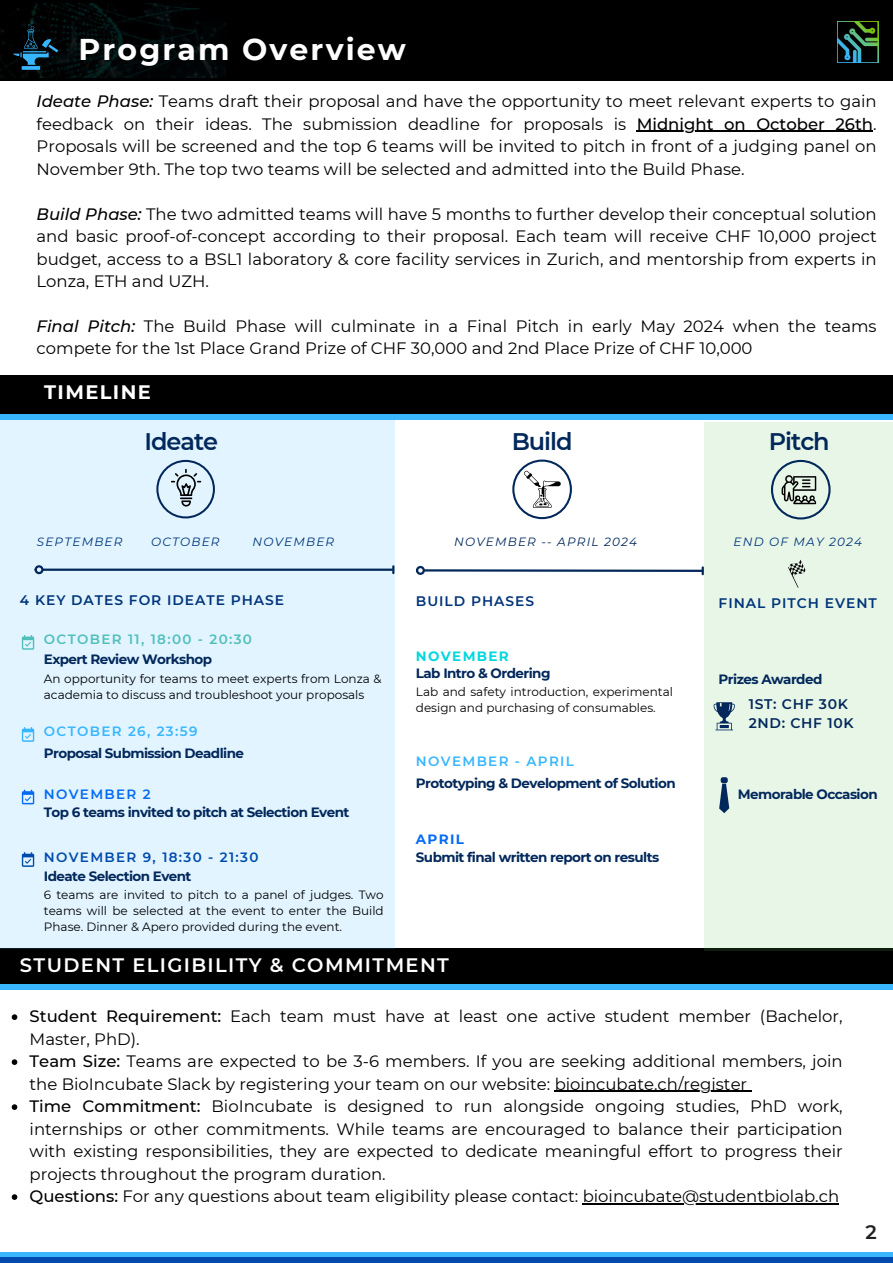
<style>
.page{position:relative;width:893px;height:1264px;background:#fff}
.page>*{position:absolute;margin:0;border:0;box-sizing:border-box;transform-origin:0 0}
.t1{font:700 30px "Montserrat";letter-spacing:.07em;color:#fefefe}
.t2{font:600 24px "Montserrat";letter-spacing:-.04em;color:#02285b}
.t3{font:600 19.5px "Montserrat";letter-spacing:.07em;color:#fff}
.t4{font:700 19.5px "Montserrat";letter-spacing:.07em;color:#fff}
.t5{font:600 19.5px "Montserrat";color:#231f20}
.t6{font:16.5px/22.5px "Montserrat";color:#000}
.t7{font:600 13.95px "Montserrat";letter-spacing:.05em;color:#02285b}
.t8{font:600 13.8px "Montserrat";letter-spacing:.07em;color:#003479}
.t9{font:700 13.5px "Montserrat";letter-spacing:-.04em;color:#02285b}
.t10{font:600 13.5px "Montserrat";letter-spacing:.1em;color:#38b6ff}
.t11{font:600 13.5px "Montserrat";letter-spacing:.1em;color:#50bfbb}
.t12{font:600 13.5px "Montserrat";letter-spacing:.1em;color:#004aad}
.t13{font:600 13.5px "Montserrat";letter-spacing:.1em;color:#056bf4}
.t14{font:700 13.5px "Montserrat";letter-spacing:.1em;color:#04d8dd}
.t15{font:700 13.5px "Montserrat";letter-spacing:.1em;color:#056bf4}
.t16{font:12px/16px "Montserrat";color:#000}
.t17{font:italic 12px "Montserrat";letter-spacing:.1em;color:#003479}
.t18{font:italic 12px "Montserrat";letter-spacing:.1em;color:#02285b}
.s1{font-weight:500;font-style:italic}
.s2{font-weight:500}
</style>
<div class="page">
<div style="left:0;top:0;width:892px;height:81px;background:#000"></div>
<img style="left:0;top:3px;width:226px;height:74px">
<div style="left:0;top:948px;width:892px;height:41px;background:#000"></div>
<div style="left:0;top:984px;width:892px;height:6px;background:#38b6ff"></div>
<svg style="left:13px;top:22px;width:48px;height:48px"></svg>
<img style="left:837px;top:22px;width:41px;height:40px">
<div style="left:0;top:1252px;width:892px;height:5px;background:#38b6ff"></div>
<div style="left:0;top:1257px;width:892px;height:5px;background:#004aad"></div>
<div style="left:0;top:375px;width:892px;height:42px;background:#000"></div>
<div style="left:0;top:414px;width:892px;height:5px;background:#38b6ff"></div>
<svg style="left:512px;top:459px;width:60px;height:60px"></svg>
<div style="left:703px;top:422px;width:189px;height:529px;background:#e8f6e8"></div>
<svg style="left:771px;top:460px;width:59px;height:59px"></svg>
<div style="left:0;top:419px;width:394px;height:529px;background:#e1f4ff"></div>
<svg style="left:156px;top:460px;width:59px;height:58px"></svg>
<svg style="left:22px;top:635px;width:12px;height:14px"></svg>
<svg style="left:22px;top:727px;width:12px;height:14px"></svg>
<svg style="left:22px;top:789px;width:12px;height:15px"></svg>
<svg style="left:22px;top:852px;width:12px;height:14px"></svg>
<svg style="left:12px;top:1014px;width:5px;height:5px"></svg>
<svg style="left:12px;top:1059px;width:5px;height:5px"></svg>
<hr style="left:554px;top:1090px;width:193px;height:1px;background:#000">
<svg style="left:12px;top:1104px;width:5px;height:5px"></svg>
<svg style="left:12px;top:1194px;width:5px;height:5px"></svg>
<hr style="left:582px;top:1203px;width:257px;height:1px;background:#000">
<hr style="left:636px;top:131px;width:237px;height:1px;background:#000">
<hr style="left:43px;top:568px;width:350px;height:3px;background:#02285b">
<div style="left:35px;top:565px;width:9px;height:9px;border:2px solid #02285b;border-radius:50%"></div>
<svg style="left:392px;top:566px;width:2px;height:7px"></svg>
<svg style="left:788px;top:559px;width:18px;height:29px"></svg>
<hr style="left:424px;top:569px;width:278px;height:3px;background:#02285b">
<div style="left:416px;top:566px;width:9px;height:9px;border:2px solid #02285b;border-radius:50%"></div>
<svg style="left:701px;top:567px;width:2px;height:7px"></svg>
<svg style="left:713px;top:702px;width:21px;height:28px"></svg>
<div style="left:720px;top:777px;width:7px;height:6px;background:#02285b;border-radius:2px"></div>
<svg style="left:719px;top:783px;width:10px;height:30px"></svg>
<p class="t1" style="left:79px;top:31px;width:329px">Program Overview</p>
<p class="t6" style="left:37px;top:90px;width:841px;text-align:justify"><span class="s1">Ideate Phase:</span> Teams draft their proposal and have the opportunity to meet relevant experts to gain feedback on their ideas. The submission deadline for proposals is <span class="s2">Midnight on October 26th</span>.<br>Proposals will be screened and the top 6 teams will be invited to pitch in front of a judging panel on November 9th. The top two teams will be selected and admitted into the Build Phase.</p>
<p class="t6" style="left:37px;top:202px;width:841px;text-align:justify"><span class="s1">Build Phase:</span> The two admitted teams will have 5 months to further develop their conceptual solution and basic proof-of-concept according to their proposal. Each team will receive CHF 10,000 project budget, access to a BSL1 laboratory &amp; core facility services in Zurich, and mentorship from experts in Lonza, ETH and UZH.</p>
<p class="t6" style="left:37px;top:315px;width:841px"><span class="s1">Final Pitch:</span> The Build Phase will culminate in a Final Pitch in early May 2024 when the teams compete for the 1st Place Grand Prize of CHF 30,000 and 2nd Place Prize of CHF 10,000</p>
<p class="t4" style="left:44px;top:380px;width:108px">TIMELINE</p>
<p class="t2" style="left:144px;top:426px;width:75px">Ideate</p>
<p class="t2" style="left:511px;top:426px;width:62px">Build</p>
<p class="t2" style="left:768px;top:426px;width:62px">Pitch</p>
<p class="t17" style="left:37px;top:534px;width:87px">SEPTEMBER</p>
<p class="t17" style="left:151px;top:534px;width:70px">OCTOBER</p>
<p class="t17" style="left:252px;top:534px;width:83px">NOVEMBER</p>
<p class="t18" style="left:454px;top:534px;width:184px">NOVEMBER -- APRIL 2024</p>
<p class="t8" style="left:20px;top:591px;width:265px">4 KEY DATES FOR IDEATE PHASE</p>
<p class="t11" style="left:44px;top:630px;width:210px">OCTOBER 11, 18:00 - 20:30</p>
<p class="t9" style="left:44px;top:651px;width:170px">Expert Review Workshop</p>
<p class="t16" style="left:44px;top:670px;width:339px">An opportunity for teams to meet experts from Lonza &amp; academia to discuss and troubleshoot your proposals</p>
<p class="t10" style="left:44px;top:723px;width:155px">OCTOBER 26, 23:59</p>
<p class="t9" style="left:44px;top:744px;width:202px">Proposal Submission Deadline</p>
<p class="t13" style="left:44px;top:786px;width:108px">NOVEMBER 2</p>
<p class="t9" style="left:44px;top:803px;width:307px">Top 6 teams invited to pitch at Selection Event</p>
<p class="t12" style="left:44px;top:848px;width:216px">NOVEMBER 9, 18:30 - 21:30</p>
<p class="t16" style="left:44px;top:886px;width:341px;text-align:justify">6 teams are invited to pitch to a panel of judges. Two teams will be selected at the event to enter the Build Phase. Dinner &amp; Apero provided during the event.</p>
<p class="t9" style="left:44px;top:868px;width:149px">Ideate Selection Event</p>
<p class="t8" style="left:416px;top:593px;width:120px">BUILD PHASES</p>
<p class="t14" style="left:416px;top:648px;width:94px">NOVEMBER</p>
<p class="t9" style="left:416px;top:665px;width:136px">Lab Intro &amp; Ordering</p>
<p class="t16" style="left:416px;top:683px;width:259px">Lab and safety introduction, experimental design and purchasing of consumables.</p>
<p class="t10" style="left:416px;top:753px;width:160px">NOVEMBER - APRIL</p>
<p class="t9" style="left:416px;top:775px;width:261px">Prototyping &amp; Development of Solution</p>
<p class="t15" style="left:416px;top:831px;width:50px">APRIL</p>
<p class="t9" style="left:416px;top:849px;width:245px">Submit final written report on results</p>
<p class="t3" style="left:20px;top:952px;width:430px">STUDENT ELIGIBILITY &amp; COMMITMENT</p>
<p class="t17" style="left:733px;top:534px;width:130px">END OF MAY 2024</p>
<p class="t8" style="left:718px;top:594px;width:160px">FINAL PITCH EVENT</p>
<p class="t9" style="left:718px;top:671px;width:105px">Prizes Awarded</p>
<p class="t7" style="left:748px;top:695px;width:101px">1ST: CHF 30K</p>
<p class="t7" style="left:748px;top:714px;width:106px">2ND: CHF 10K</p>
<p class="t9" style="left:737px;top:786px;width:141px">Memorable Occasion</p>
<p class="t6" style="left:30px;top:1005px;width:814px"><span class="s2">Student Requirement:</span> Each team must have at least one active student member (Bachelor,<br>Master, PhD).</p>
<p class="t6" style="left:30px;top:1050px;width:814px"><span class="s2">Team Size:</span> Teams are expected to be 3-6 members. If you are seeking additional members, join the BioIncubate Slack by registering your team on our website: bioincubate.ch/register</p>
<p class="t6" style="left:30px;top:1094px;width:814px;text-align:justify"><span class="s2">Time Commitment:</span> BioIncubate is designed to run alongside ongoing studies, PhD work, internships or other commitments. While teams are encouraged to balance their participation with existing responsibilities, they are expected to dedicate meaningful effort to progress their projects throughout the program duration.</p>
<p class="t6" style="left:30px;top:1184px;width:811px"><span class="s2">Questions:</span> For any questions about team eligibility please contact: bioincubate@studentbiolab.ch</p>
<p class="t5" style="left:865px;top:1219px;width:13px">2</p>
</div>
